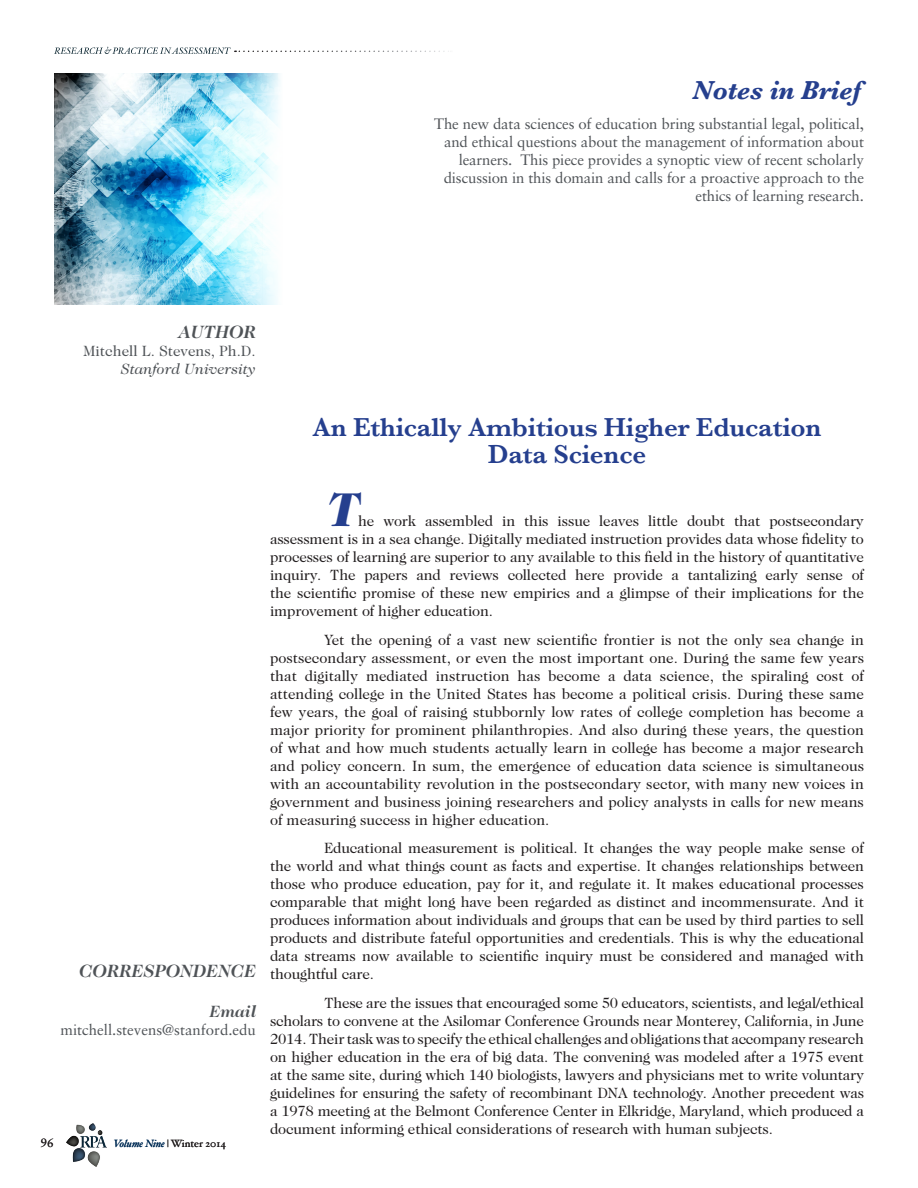
<style>
.page{position:relative;width:918px;height:1188px;background:#fff}
.page>*{position:absolute;margin:0;border:0;box-sizing:border-box;transform-origin:0 0}
.body{font:italic 900 48px "Caslon Two Twenty Four";color:#253f8e}
.t1{font:600 27px/27px "Baskerville";letter-spacing:-.01em;color:#253f8e;text-align:center}
.t2{font:italic 700 27px "Baskerville";letter-spacing:-.01em;color:#253f8e}
.t3{font:italic 700 18px "Caslon Two Twenty Four";color:#4f5357}
.t4{font:italic 700 16.5px "Caslon Two Twenty Four";color:#4f5357}
.body-2{font:15px/18px "Caslon Two Twenty Four";letter-spacing:-.01em;color:#231f20;text-align:justify}
.Abstract_Copy{font:15px/18px "Sabon";letter-spacing:-.01em;color:#4f5357;text-align:right}
.Author_Email{font:15px "Sabon";color:#4f5357}
.t5{font:15px "Caslon Two Twenty Four";color:#4f5357}
.Article_Author_Schoo{font:italic 15px "Caslon Two Twenty Four";color:#4f5357}
.t6{font:12px "Sabon";color:#231f20}
.t7{font:10.5px "Hoefler Text";color:#231f20}
.s1{font-style:italic;color:#002c55}
</style>
<div class="page">
<svg style="left:54px;top:47px;width:395px;height:7px"></svg>
<img style="left:66px;top:1124px;width:41px;height:42px">
<img style="left:54px;top:73px;width:226px;height:232px">
<h2 class="t2" style="left:693px;top:72px;width:170px">Notes in Brief</h2>
<p class="Abstract_Copy" style="left:434px;top:114px;width:431px">The new data sciences of education bring substantial legal, political, and ethical questions about the management of information about learners. This piece provides a synoptic view of recent scholarly discussion in this domain and calls for a proactive approach to the ethics of learning research.</p>
<p class="t3" style="left:178px;top:321px;width:79px">AUTHOR</p>
<p class="t5" style="left:84px;top:342px;width:173px">Mitchell L. Stevens, Ph.D.</p>
<p class="Article_Author_Schoo" style="left:121px;top:360px;width:136px">Stanford University</p>
<p class="t3" style="left:79px;top:961px;width:179px">CORRESPONDENCE</p>
<p class="t4" style="left:209px;top:1002px;width:48px">Email</p>
<p class="Author_Email" style="left:61px;top:1021px;width:197px">mitchell.stevens@stanford.edu</p>
<p class="t6" style="left:40px;top:1136px;width:15px">96</p>
<p class="t7" style="left:114px;top:1137px;width:114px"><span class="s1">Volume Nine</span> | Winter 2014</p>
<p class="t1" style="left:312px;top:414px;width:511px">An Ethically Ambitious Higher Education<br>Data Science</p>
<p class="body" style="left:324px;top:481px;width:36px">T</p>
<p class="body-2" style="left:270px;top:512px;width:596px;text-indent:88px">he work assembled in this issue leaves little doubt that postsecondary assessment is in a sea change. Digitally mediated instruction provides data whose fidelity to processes of learning are superior to any available to this field in the history of quantitative inquiry. The papers and reviews collected here provide a tantalizing early sense of the scientific promise of these new empirics and a glimpse of their implications for the improvement of higher education.</p>
<p class="body-2" style="left:270px;top:630px;width:596px;text-indent:54px">Yet the opening of a vast new scientific frontier is not the only sea change in postsecondary assessment, or even the most important one. During the same few years that digitally mediated instruction has become a data science, the spiraling cost of attending college in the United States has become a political crisis. During these same few years, the goal of raising stubbornly low rates of college completion has become a major priority for prominent philanthropies. And also during these years, the question of what and how much students actually learn in college has become a major research and policy concern. In sum, the emergence of education data science is simultaneous with an accountability revolution in the postsecondary sector, with many new voices in government and business joining researchers and policy analysts in calls for new means of measuring success in higher education.</p>
<p class="body-2" style="left:270px;top:839px;width:596px;text-indent:54px">Educational measurement is political. It changes the way people make sense of the world and what things count as facts and expertise. It changes relationships between those who produce education, pay for it, and regulate it. It makes educational processes comparable that might long have been regarded as distinct and incommensurate. And it produces information about individuals and groups that can be used by third parties to sell products and distribute fateful opportunities and credentials. This is why the educational data streams now available to scientific inquiry must be considered and managed with thoughtful care.</p>
<p class="body-2" style="left:270px;top:993px;width:596px;text-indent:54px">These are the issues that encouraged some 50 educators, scientists, and legal/ethical scholars to convene at the Asilomar Conference Grounds near Monterey, California, in June 2014. Their task was to specify the ethical challenges and obligations that accompany research on higher education in the era of big data. The convening was modeled after a 1975 event at the same site, during which 140 biologists, lawyers and physicians met to write voluntary guidelines for ensuring the safety of recombinant DNA technology. Another precedent was a 1978 meeting at the Belmont Conference Center in Elkridge, Maryland, which produced a document informing ethical considerations of research with human subjects.</p>
</div>
